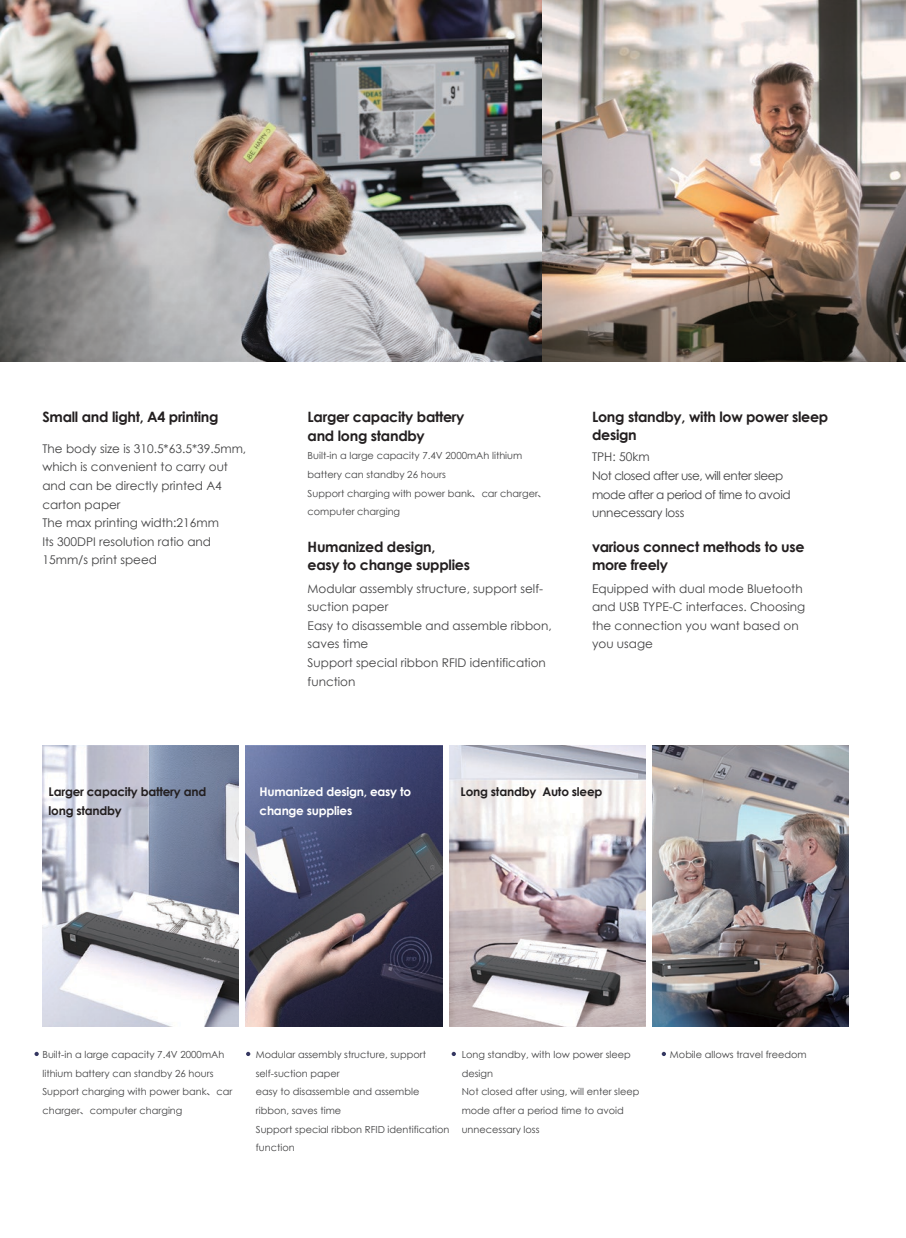
<style>
.page{position:relative;width:906px;height:1238px;background:#fff}
.page>*{position:absolute;margin:0;border:0;box-sizing:border-box;transform-origin:0 0}
.t1{font:700 14.25px/18.3px "Century Gothic";letter-spacing:-.02em;color:#231f20}
.t2{font:12px/18.6px "Century Gothic";color:#414142}
.t3{font:12px/18.6px "Century Gothic";letter-spacing:-.04em;color:#414142}
.t4{font:700 12px/18.3px "Century Gothic";letter-spacing:-.02em;color:#231f20}
.t5{font:700 12px/18.3px "Century Gothic";letter-spacing:-.02em;color:#fff}
.t6{font:9.75px/18.6px "Century Gothic";color:#414142}
.s1{font-family:"Adobe Heiti Std"}
</style>
<div class="page">
<img style="left:542px;top:0;width:364px;height:361px">
<img style="left:43px;top:746px;width:196px;height:280px">
<img style="left:246px;top:746px;width:196px;height:280px">
<img style="left:652px;top:746px;width:196px;height:280px">
<img style="left:0;top:0;width:542px;height:361px">
<svg style="left:34px;top:1051px;width:5px;height:5px"></svg>
<svg style="left:246px;top:1051px;width:4px;height:5px"></svg>
<svg style="left:451px;top:1051px;width:5px;height:5px"></svg>
<svg style="left:661px;top:1051px;width:5px;height:5px"></svg>
<img style="left:449px;top:746px;width:196px;height:280px">
<h1 class="t1" style="left:42px;top:407px;width:178px">Small and light, A4 printing</h1>
<h1 class="t1" style="left:307px;top:407px;width:158px">Larger capacity battery and long standby</h1>
<p class="t6" style="left:307px;top:446px;width:242px">Built-in a large capacity 7.4V 2000mAh lithium battery can standby 26 hours<br>Support charging with power bank<span class="s1">、</span>car charger<span class="s1">、</span>computer charging</p>
<p class="t2" style="left:42px;top:439px;width:205px">The body size is 310.5*63.5*39.5mm, which is convenient to carry out and can be directly printed A4 carton paper<br>The max printing width:216mm<br>Its 300DPI resolution ratio and<br>15mm/s print speed</p>
<h1 class="t1" style="left:307px;top:536px;width:164px">Humanized design, easy to change supplies</h1>
<p class="t2" style="left:307px;top:578px;width:246px">Modular assembly structure, support self&shy;suction paper<br>Easy to disassemble and assemble ribbon, saves time<br>Support special ribbon RFID identification function</p>
<h1 class="t1" style="left:592px;top:407px;width:238px">Long standby, with low power sleep design</h1>
<p class="t3" style="left:592px;top:447px;width:200px">TPH: 50km<br>Not closed after use, will enter sleep mode after a period of time to avoid unnecessary loss</p>
<h1 class="t1" style="left:592px;top:536px;width:214px">various connect methods to use more freely</h1>
<p class="t2" style="left:592px;top:578px;width:215px">Equipped with dual mode Bluetooth and USB TYPE-C interfaces. Choosing the connection you want based on you usage</p>
<p class="t4" style="left:49px;top:782px;width:159px">Larger capacity battery and long standby</p>
<p class="t5" style="left:259px;top:782px;width:153px">Humanized design, easy to change supplies</p>
<p class="t4" style="left:460px;top:781px;width:143px">Long standby Auto sleep</p>
<p class="t6" style="left:42px;top:1045px;width:191px">Built-in a large capacity 7.4V 2000mAh lithium battery can standby 26 hours Support charging with power bank<span class="s1">、</span>car charger<span class="s1">、</span>computer charging</p>
<p class="t6" style="left:256px;top:1045px;width:195px">Modular assembly structure, support self-suction paper<br>easy to disassemble and assemble ribbon, saves time<br>Support special ribbon RFID identification function</p>
<p class="t6" style="left:670px;top:1044px;width:138px">Mobile allows travel freedom</p>
<p class="t6" style="left:462px;top:1045px;width:179px">Long standby, with low power sleep design<br>Not closed after using, will enter sleep mode after a period time to avoid unnecessary loss</p>
</div>
